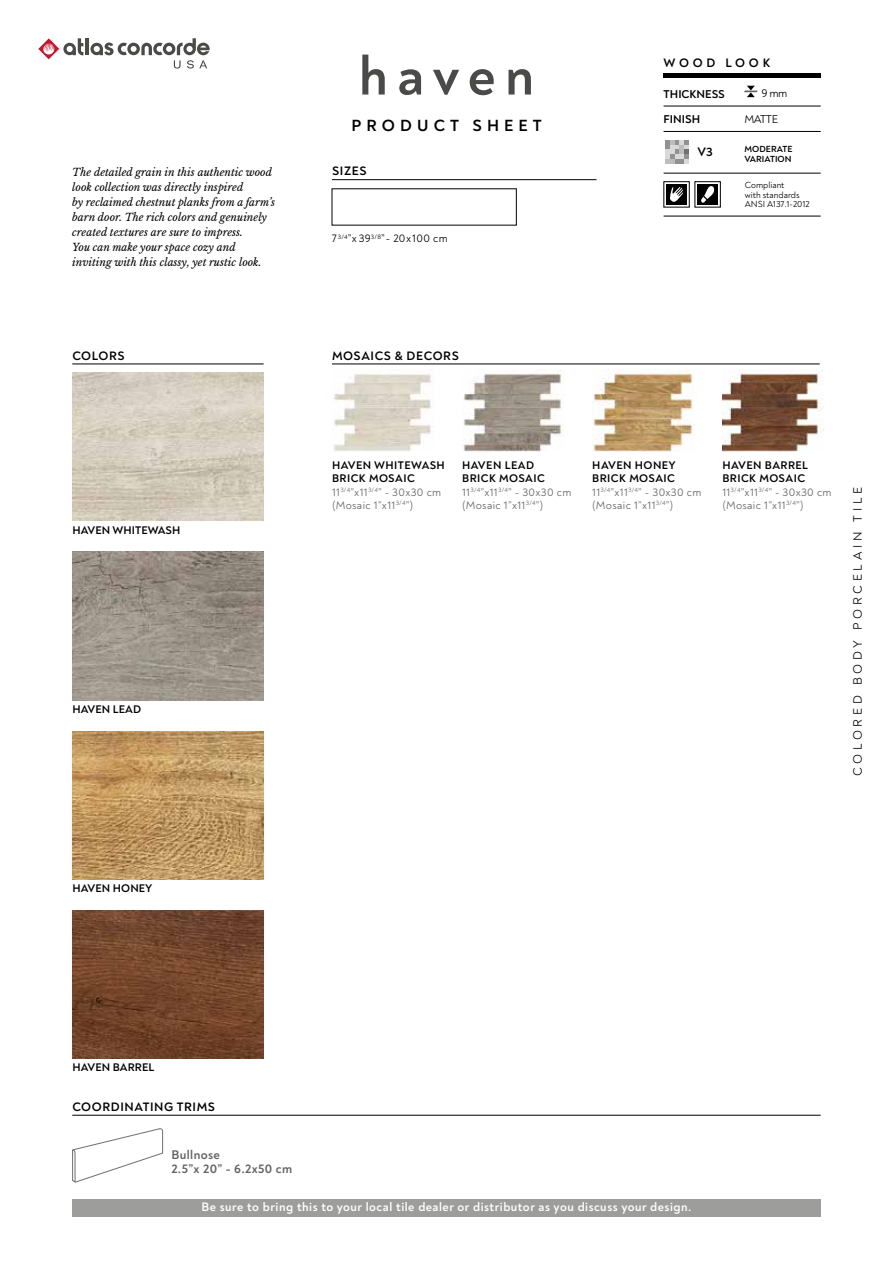
<style>
.page{position:relative;width:893px;height:1263px;background:#fff}
.page>*{position:absolute;margin:0;border:0;box-sizing:border-box;transform-origin:0 0}
.t1{font:700 55.5px "Noah";letter-spacing:.16em;color:#4a4a49}
.t2{font:700 16.5px "Noah";letter-spacing:.31em;color:#000}
.t3{font:700 12.75px/13.5px "Noah";letter-spacing:.03em;color:#646363}
.t4{font:700 12.45px "Noah";letter-spacing:.04em;color:#fff}
.t5{font:700 12.45px "Noah";letter-spacing:.05em;color:#000}
.t6{font:12.45px "Noah";letter-spacing:.3em;color:#000}
.t7{font:700 12.45px "Noah";letter-spacing:.3em;color:#000}
.t8{font:700 11.55px "Noah";color:#000}
.t9{font:11.55px "Noah";letter-spacing:-.035em;color:#000}
.t10{font:11.25px/13.5px "Noah";letter-spacing:.03em;color:#646363}
.t11{font:700 11.25px "Noah";letter-spacing:.01em;color:#000}
.t12{font:11.25px "Noah";letter-spacing:.03em;color:#000}
.t13{font:italic 10.5px/15px "Libre Baskerville";color:#000}
.t14{font:9px/9.8px "Noah";color:#000}
.t15{font:700 9px/10.5px "Noah";letter-spacing:.01em;color:#000}
.s1{font-weight:700;color:#000}
</style>
<div class="page">
<hr style="left:332px;top:364px;width:488px;height:1px;background:#000">
<hr style="left:85px;top:38px;width:4px;height:17px;background:#4a4a49">
<svg style="left:91px;top:38px;width:119px;height:31px"></svg>
<svg style="left:38px;top:38px;width:45px;height:21px"></svg>
<hr style="left:72px;top:1115px;width:749px;height:1px;background:#000">
<svg style="left:72px;top:1128px;width:91px;height:55px"></svg>
<hr style="left:332px;top:179px;width:264px;height:1px;background:#000">
<div style="left:695px;top:181px;width:26px;height:26px;border:1px solid #000"></div>
<div style="left:697px;top:184px;width:21px;height:21px;background:#000"></div>
<svg style="left:701px;top:186px;width:14px;height:17px"></svg>
<div style="left:666px;top:184px;width:21px;height:21px;background:#000"></div>
<svg style="left:670px;top:187px;width:13px;height:15px"></svg>
<svg style="left:744px;top:86px;width:13px;height:11px"></svg>
<hr style="left:664px;top:73px;width:157px;height:4px;background:#000">
<hr style="left:664px;top:106px;width:157px;height:1px;background:#000">
<hr style="left:664px;top:131px;width:157px;height:1px;background:#000">
<hr style="left:664px;top:173px;width:157px;height:1px;background:#000">
<hr style="left:664px;top:216px;width:157px;height:1px;background:#000">
<svg style="left:665px;top:140px;width:24px;height:24px"></svg>
<hr style="left:72px;top:364px;width:192px;height:1px;background:#000">
<img style="left:72px;top:552px;width:192px;height:148px">
<img style="left:72px;top:373px;width:192px;height:148px">
<img style="left:72px;top:731px;width:192px;height:148px">
<img style="left:72px;top:910px;width:192px;height:149px">
<div style="left:72px;top:1199px;width:749px;height:17px;background:#9d9d9c"></div>
<img style="left:333px;top:373px;width:101px;height:79px">
<img style="left:462px;top:370px;width:102px;height:82px">
<img style="left:592px;top:370px;width:103px;height:82px">
<img style="left:722px;top:370px;width:101px;height:82px">
<p class="t13" style="left:72px;top:165px;width:205px">The detailed grain in this authentic wood look collection was directly inspired<br>by reclaimed chestnut planks from a farm’s barn door. The rich colors and genuinely created textures are sure to impress.<br>You can make your space cozy and inviting with this classy, yet rustic look.</p>
<p class="t5" style="left:72px;top:348px;width:54px">COLORS</p>
<p class="t11" style="left:72px;top:523px;width:110px">HAVEN WHITEWASH</p>
<p class="t11" style="left:72px;top:702px;width:70px">HAVEN LEAD</p>
<p class="t11" style="left:72px;top:881px;width:82px">HAVEN HONEY</p>
<h1 class="t1" style="left:359px;top:41px;width:177px">haven</h1>
<h2 class="t2" style="left:352px;top:115px;width:192px">PRODUCT SHEET</h2>
<p class="t5" style="left:332px;top:163px;width:36px">SIZES</p>
<p class="t12" style="left:332px;top:232px;width:118px">7 <sup>3/4</sup>”x 39<sup>3/8</sup>” - 20x100 cm</p>
<p class="t7" style="left:664px;top:55px;width:108px">WOOD LOOK</p>
<p class="t8" style="left:664px;top:87px;width:63px">THICKNESS</p>
<p class="t9" style="left:761px;top:86px;width:28px">9 mm</p>
<p class="t8" style="left:664px;top:112px;width:38px">FINISH</p>
<p class="t9" style="left:744px;top:112px;width:35px">MATTE</p>
<p class="t5" style="left:697px;top:144px;width:17px">V3</p>
<p class="t15" style="left:744px;top:143px;width:50px">MODERATE<br>VARIATION</p>
<p class="t14" style="left:745px;top:180px;width:66px">Compliant<br>with standards<br>ANSI A137.1-2012</p>
<p class="t5" style="left:332px;top:348px;width:128px">MOSAICS &amp; DECORS</p>
<p class="t10" style="left:332px;top:458px;width:114px"><span class="s1">HAVEN WHITEWASH<br>BRICK MOSAIC<br></span>11<sup>3/4</sup>”x11<sup>3/4</sup>” - 30x30 cm (Mosaic 1”x11<sup>3/4</sup>”)</p>
<p class="t10" style="left:462px;top:458px;width:111px"><span class="s1">HAVEN LEAD<br>BRICK MOSAIC<br></span>11<sup>3/4</sup>”x11<sup>3/4</sup>” - 30x30 cm (Mosaic 1”x11<sup>3/4</sup>”)</p>
<p class="t10" style="left:592px;top:458px;width:111px"><span class="s1">HAVEN HONEY<br>BRICK MOSAIC<br></span>11<sup>3/4</sup>”x11<sup>3/4</sup>” - 30x30 cm (Mosaic 1”x11<sup>3/4</sup>”)</p>
<p class="t10" style="left:722px;top:458px;width:111px"><span class="s1">HAVEN BARREL<br>BRICK MOSAIC<br></span>11<sup>3/4</sup>”x11<sup>3/4</sup>” - 30x30 cm (Mosaic 1”x11<sup>3/4</sup>”)</p>
<p class="t6" style="left:850px;top:776px;width:290px;rotate:-90deg">COLORED BODY PORCELAIN TILE</p>
<p class="t11" style="left:72px;top:1060px;width:84px">HAVEN BARREL</p>
<p class="t5" style="left:72px;top:1099px;width:144px">COORDINATING TRIMS</p>
<p class="t3" style="left:171px;top:1148px;width:122px">Bullnose<br>2.5”x 20” - 6.2x50 cm</p>
<p class="t4" style="left:201px;top:1199px;width:492px">Be sure to bring this to your local tile dealer or distributor as you discuss your design.</p>
</div>
